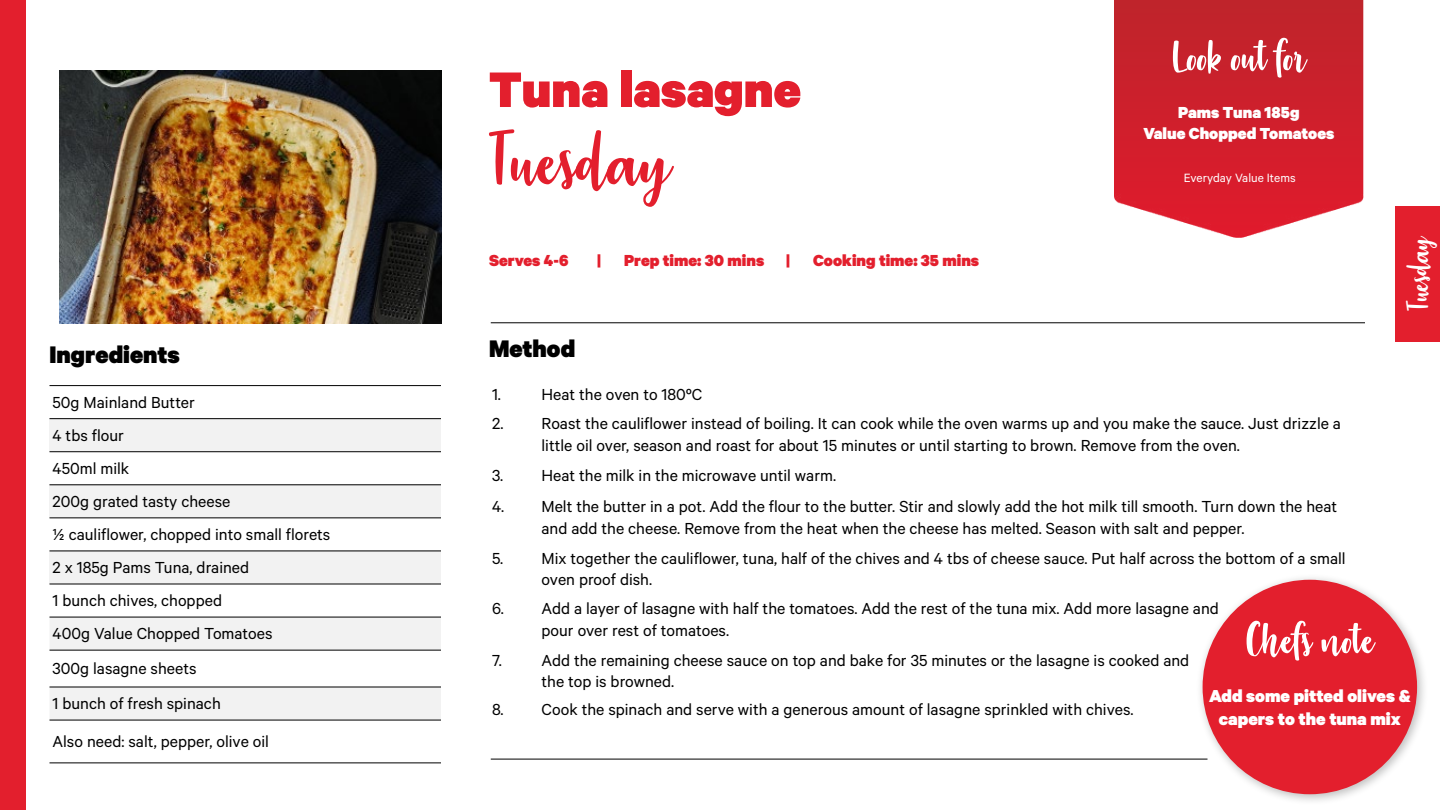
<style>
.page{position:relative;width:1440px;height:810px;background:#fff}
.page>*{position:absolute;margin:0;border:0;box-sizing:border-box;transform-origin:0 0}
.t1{font:90px "Strawberry Blossom";color:#e31f2d}
.t2{font:900 56.18px "Calibre";color:#e31f2d}
.t3{font:54px "Strawberry Blossom";color:#fff}
.t4{font:36px "Strawberry Blossom";color:#fff}
.t5{font:900 27px "Calibre";color:#000}
.t6{font:900 19.5px/23.4px "Calibre";color:#fff;text-align:center}
.t7{font:18px/33.1px "Calibre";color:#000}
.t8{font:900 18px "Calibre";color:#e31f2d}
.t9{font:900 18px/21.6px "Calibre";color:#fff;text-align:center}
.t10{font:13.5px "Calibre";color:#fff}
</style>
<div class="page">
<img style="left:59px;top:70px;width:383px;height:253px">
<hr style="left:491px;top:759px;width:717px;height:1px;background:#000">
<div style="left:50px;top:419px;width:391px;height:33px;background:#f2f2f2"></div>
<div style="left:50px;top:485px;width:391px;height:33px;background:#f2f2f2"></div>
<div style="left:50px;top:551px;width:391px;height:33px;background:#f2f2f2"></div>
<svg style="left:50px;top:618px;width:391px;height:102px"></svg>
<hr style="left:50px;top:385px;width:391px;height:1px;background:#000">
<hr style="left:50px;top:419px;width:391px;height:1px;background:#000">
<hr style="left:50px;top:452px;width:391px;height:1px;background:#000">
<hr style="left:50px;top:485px;width:391px;height:1px;background:#000">
<hr style="left:50px;top:518px;width:391px;height:1px;background:#000">
<hr style="left:50px;top:551px;width:391px;height:1px;background:#000">
<hr style="left:50px;top:584px;width:391px;height:1px;background:#000">
<hr style="left:50px;top:617px;width:391px;height:1px;background:#000">
<hr style="left:50px;top:650px;width:391px;height:1px;background:#000">
<hr style="left:50px;top:687px;width:391px;height:1px;background:#000">
<hr style="left:50px;top:720px;width:391px;height:1px;background:#000">
<hr style="left:50px;top:763px;width:391px;height:1px;background:#000">
<div style="left:1396px;top:206px;width:44px;height:136px;background:#e31f2d"></div>
<div style="left:0;top:0;width:26px;height:810px;background:#e31f2d"></div>
<hr style="left:491px;top:323px;width:874px;height:1px;background:#000">
<img style="left:1114px;top:0;width:250px;height:238px">
<div style="left:1196px;top:573px;width:232px;height:232px;background:#000;opacity:.26"></div>
<div style="left:1203px;top:580px;width:214px;height:214px;background:#e31f2d;border-radius:50%"></div>
<h3 class="t5" style="left:50px;top:337px;width:132px">Ingredients</h3>
<p class="t7" style="left:52px;top:385px;width:279px">50g Mainland Butter<br>4 tbs flour<br>450ml milk<br>200g grated tasty cheese<br>½ cauliflower, chopped into small florets<br>2 x 185g Pams Tuna, drained<br>1 bunch chives, chopped<br>400g Value Chopped Tomatoes</p>
<p class="t7" style="left:52px;top:651px;width:170px;line-height:35px">300g lasagne sheets<br>1 bunch of fresh spinach</p>
<p class="t7" style="left:52px;top:725px;width:218px">Also need: salt, pepper, olive oil</p>
<h2 class="t2" style="left:489px;top:54px;width:313px">Tuna lasagne</h2>
<h1 class="t1" style="left:491px;top:117px;width:183px">Tuesday</h1>
<p class="t8" style="left:489px;top:249px;width:81px">Serves 4-6</p>
<p class="t8" style="left:597px;top:249px;width:5px">|</p>
<p class="t8" style="left:624px;top:249px;width:167px">Prep time: 30 mins |</p>
<p class="t8" style="left:813px;top:249px;width:168px">Cooking time: 35 mins</p>
<h3 class="t5" style="left:489px;top:331px;width:88px">Method</h3>
<h3 class="t3" style="left:1173px;top:30px;width:135px">Look out for</h3>
<p class="t9" style="left:1143px;top:101px;width:193px">Pams Tuna 185g<br>Value Chopped Tomatoes</p>
<p class="t10" style="left:1184px;top:170px;width:113px">Everyday Value Items</p>
<h3 class="t4" style="left:1401px;top:310px;width:74px;rotate:-90deg">Tuesday</h3>
<p class="t7" style="left:492px;top:377px;width:212px">1. Heat the oven to 180ºC</p>
<p class="t7" style="left:542px;top:412px;width:801px;line-height:21.6px;text-indent:-50px">2. Roast the cauliflower instead of boiling. It can cook while the oven warms up and you make the sauce. Just drizzle a little oil over, season and roast for about 15 minutes or until starting to brown. Remove from the oven.</p>
<p class="t7" style="left:492px;top:458px;width:346px">3. Heat the milk in the microwave until warm.</p>
<p class="t7" style="left:542px;top:495px;width:797px;line-height:21.6px;text-indent:-50px">4. Melt the butter in a pot. Add the flour to the butter. Stir and slowly add the hot milk till smooth. Turn down the heat and add the cheese. Remove from the heat when the cheese has melted. Season with salt and pepper.</p>
<p class="t7" style="left:542px;top:547px;width:806px;line-height:21.6px;text-indent:-50px">5. Mix together the cauliflower, tuna, half of the chives and 4 tbs of cheese sauce. Put half across the bottom of a small oven proof dish.</p>
<p class="t7" style="left:542px;top:597px;width:679px;line-height:21.6px;text-indent:-50px">6. Add a layer of lasagne with half the tomatoes. Add the rest of the tuna mix. Add more lasagne and pour over rest of tomatoes.</p>
<p class="t7" style="left:542px;top:649px;width:649px;line-height:21.6px;text-indent:-50px">7. Add the remaining cheese sauce on top and bake for 35 minutes or the lasagne is cooked and the top is browned.</p>
<p class="t7" style="left:492px;top:692px;width:643px">8. Cook the spinach and serve with a generous amount of lasagne sprinkled with chives.</p>
<h3 class="t3" style="left:1247px;top:613px;width:130px">Chefs note</h3>
<p class="t6" style="left:1209px;top:683px;width:203px">Add some pitted olives &amp; capers to the tuna mix</p>
</div>
